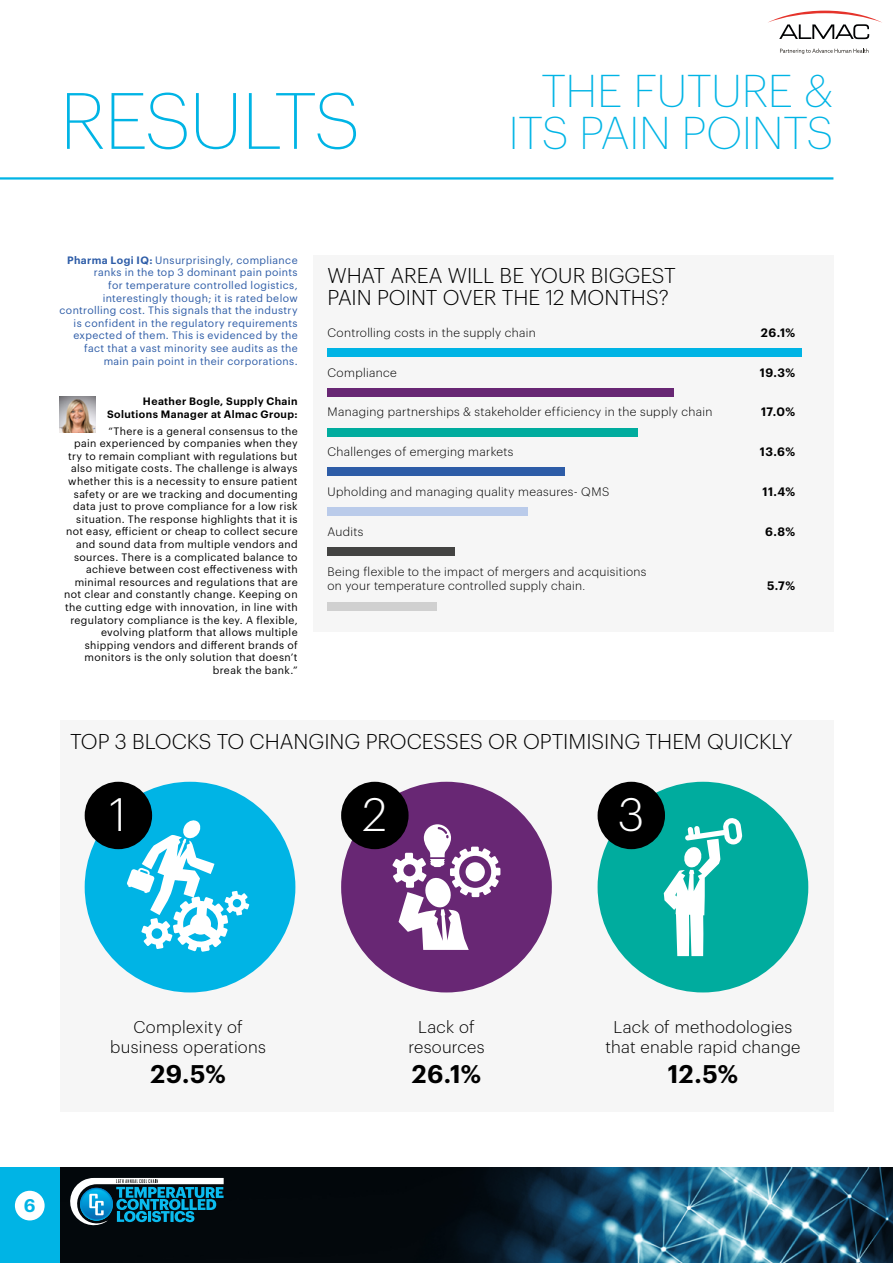
<style>
.page{position:relative;width:893px;height:1263px;background:#fff}
.page>*{position:absolute;margin:0;border:0;box-sizing:border-box;transform-origin:0 0}
.t1{font:200 78px "Graphik";letter-spacing:-.03em;color:#00b4e5}
.t2{font:300 45.9px "Graphik";color:#fff}
.t3{font:200 45px/42px "Graphik";letter-spacing:-.015em;color:#00b4e5;text-align:right}
.t4{font:600 25.05px "Graphik";color:#000}
.t5{font:300 21px/22.5px "Graphik";color:#000}
.t6{font:600 18px "Graphik";color:#00b4e5}
.t7{font:300 16.65px/20px "Graphik";letter-spacing:.02em;color:#000;text-align:center}
.t8{font:300 12px/14.4px "Graphik";letter-spacing:.03em;color:#000}
.t9{font:600 12px "Graphik";letter-spacing:.025em;color:#000}
.t10{font:10.5px/12.6px "Graphik";letter-spacing:.035em;color:#000;text-align:right}
.t11{font:10.5px/12.6px "Graphik";letter-spacing:.035em;color:#2d5ca7;text-align:right}
.t12{font:600 10.5px/12.6px "Graphik";letter-spacing:.04em;color:#000;text-align:right}
.s1{font-weight:600}
</style>
<div class="page">
<img style="left:60px;top:1167px;width:833px;height:96px">
<svg style="left:70px;top:1178px;width:154px;height:47px;background:#317086"></svg>
<div style="left:0;top:1167px;width:60px;height:96px;background:#00b4e5"></div>
<div style="left:15px;top:1191px;width:30px;height:29px;background:#fff;border-radius:50%"></div>
<div style="left:313px;top:255px;width:520px;height:376px;background:#f6f6f6"></div>
<hr style="left:0;top:177px;width:833px;height:3px;background:#00b4e5">
<div style="left:327px;top:349px;width:474px;height:8px;background:#00b4e5"></div>
<div style="left:327px;top:388px;width:347px;height:9px;background:#682774"></div>
<div style="left:327px;top:428px;width:310px;height:8px;background:#00ac9e"></div>
<div style="left:327px;top:468px;width:237px;height:8px;background:#2d5ca7"></div>
<div style="left:327px;top:507px;width:201px;height:9px;background:#bacbea"></div>
<div style="left:327px;top:547px;width:128px;height:8px;background:#434342"></div>
<div style="left:327px;top:602px;width:110px;height:8px;background:#d0d0d0"></div>
<div style="left:60px;top:721px;width:773px;height:391px;background:#f6f6f6"></div>
<div style="left:85px;top:782px;width:210px;height:210px;background:#00b4e5;border-radius:50%"></div>
<div style="left:85px;top:782px;width:67px;height:67px;background:#000;border-radius:50%"></div>
<div style="left:341px;top:782px;width:211px;height:210px;background:#682774;border-radius:50%"></div>
<div style="left:598px;top:782px;width:210px;height:210px;background:#00ac9e;border-radius:50%"></div>
<div style="left:341px;top:782px;width:68px;height:67px;background:#000;border-radius:50%"></div>
<div style="left:598px;top:782px;width:67px;height:67px;background:#000;border-radius:50%"></div>
<svg style="left:127px;top:819px;width:122px;height:133px"></svg>
<svg style="left:392px;top:824px;width:108px;height:126px"></svg>
<div style="left:466px;top:862px;width:19px;height:19px;background:#fff;border-radius:50%"></div>
<svg style="left:664px;top:818px;width:79px;height:138px"></svg>
<svg style="left:768px;top:11px;width:114px;height:28px"></svg>
<svg style="left:780px;top:48px;width:88px;height:6px"></svg>
<img style="left:60px;top:396px;width:36px;height:36px">
<h1 class="t1" style="left:60px;top:65px;width:302px">RESULTS</h1>
<h3 class="t3" style="left:509px;top:66px;width:326px">THE FUTURE &amp;<br>ITS PAIN POINTS</h3>
<p class="t11" style="left:60px;top:253px;width:240px"><span class="s1">Pharma Logi IQ:</span> Unsurprisingly, compliance ranks in the top 3 dominant pain points<br>for temperature controlled logistics, interestingly though; it is rated below controlling cost. This signals that the industry is confident in the regulatory requirements expected of them. This is evidenced by the fact that a vast minority see audits as the main pain point in their corporations.</p>
<p class="t12" style="left:107px;top:394px;width:192px">Heather Bogle, Supply Chain<br>Solutions Manager at Almac Group:</p>
<p class="t10" style="left:64px;top:424px;width:235px">“There is a general consensus to the<br>pain experienced by companies when they try to remain compliant with regulations but also mitigate costs. The challenge is always whether this is a necessity to ensure patient safety or are we tracking and documenting data just to prove compliance for a low risk situation. The response highlights that it is not easy, efficient or cheap to collect secure and sound data from multiple vendors and sources. There is a complicated balance to achieve between cost effectiveness with minimal resources and regulations that are not clear and constantly change. Keeping on the cutting edge with innovation, in line with regulatory compliance is the key. A flexible, evolving platform that allows multiple shipping vendors and different brands of monitors is the only solution that doesn’t break the bank.”</p>
<h3 class="t5" style="left:327px;top:262px;width:350px">WHAT AREA WILL BE YOUR BIGGEST<br>PAIN POINT OVER THE 12 MONTHS?</h3>
<p class="t8" style="left:327px;top:324px;width:210px">Controlling costs in the supply chain</p>
<p class="t9" style="left:761px;top:323px;width:36px">26.1%</p>
<p class="t8" style="left:327px;top:364px;width:71px">Compliance</p>
<p class="t9" style="left:760px;top:363px;width:37px">19.3%</p>
<p class="t8" style="left:327px;top:404px;width:386px">Managing partnerships &amp; stakeholder efficiency in the supply chain</p>
<p class="t9" style="left:761px;top:403px;width:35px">17.0%</p>
<p class="t8" style="left:327px;top:444px;width:187px">Challenges of emerging markets</p>
<p class="t9" style="left:760px;top:443px;width:37px">13.6%</p>
<p class="t8" style="left:327px;top:484px;width:283px">Upholding and managing quality measures- QMS</p>
<p class="t9" style="left:763px;top:483px;width:34px">11.4%</p>
<p class="t8" style="left:327px;top:524px;width:37px">Audits</p>
<p class="t9" style="left:765px;top:523px;width:31px">6.8%</p>
<p class="t8" style="left:327px;top:564px;width:321px">Being flexible to the impact of mergers and acquisitions on your temperature controlled supply chain.</p>
<p class="t9" style="left:767px;top:577px;width:30px">5.7%</p>
<h3 class="t5" style="left:70px;top:728px;width:724px">TOP 3 BLOCKS TO CHANGING PROCESSES OR OPTIMISING THEM QUICKLY</h3>
<h2 class="t2" style="left:110px;top:780px;width:18px">1</h2>
<h2 class="t2" style="left:363px;top:780px;width:26px">2</h2>
<h2 class="t2" style="left:618px;top:780px;width:28px">3</h2>
<h3 class="t6" style="left:24px;top:1191px;width:13px">6</h3>
<h3 class="t7" style="left:110px;top:1015px;width:157px">Complexity of business operations</h3>
<h3 class="t4" style="left:150px;top:1054px;width:77px">29.5%</h3>
<h3 class="t7" style="left:408px;top:1015px;width:78px">Lack of resources</h3>
<h3 class="t4" style="left:412px;top:1054px;width:71px">26.1%</h3>
<h3 class="t7" style="left:605px;top:1015px;width:197px">Lack of methodologies that enable rapid change</h3>
<h3 class="t4" style="left:668px;top:1054px;width:72px">12.5%</h3>
</div>
